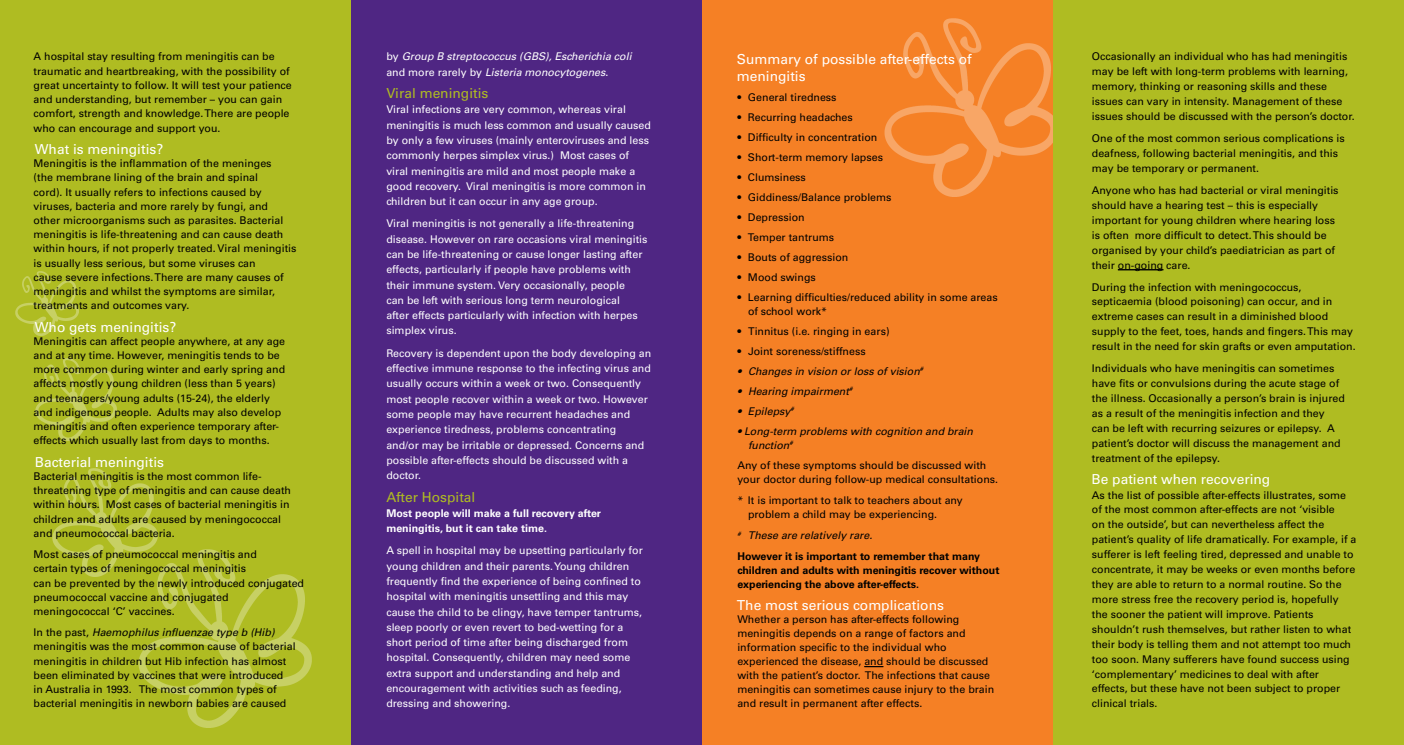
<style>
.page{position:relative;width:1404px;height:745px;background:#fff}
.page>*{position:absolute;margin:0;border:0;box-sizing:border-box;transform-origin:0 0}
.t1{font:13.75px/16.5px "Univers";color:#fff}
.t2{font:13.75px "Univers";color:#afbc22}
.t3{font:10.62px/14.2px "Univers";color:#000}
.t4{font:10.62px/15.2px "Univers";color:#fff}
.t5{font:700 10.62px/21.1px "Univers";color:#000}
.t6{font:italic 10.62px/14px "Univers";color:#000}
.t7{font:italic 10.62px/15.2px "Univers";color:#fff}
.t8{font:700 10.62px/15.2px "Univers";color:#fff}
.s1{font-style:italic}
.s2{font-style:normal}
.s3{font-weight:400;font-style:italic}
</style>
<div class="page">
<div style="left:702px;top:0;width:350px;height:744px;background:#f58025"></div>
<img style="left:884px;top:18px;width:168px;height:178px">
<div style="left:0;top:0;width:351px;height:744px;background:#afbc22"></div>
<img style="left:16px;top:272px;width:62px;height:63px">
<img style="left:36px;top:358px;width:80px;height:82px">
<img style="left:52px;top:468px;width:105px;height:108px">
<img style="left:138px;top:549px;width:174px;height:178px">
<div style="left:1052px;top:0;width:351px;height:744px;background:#afbc22"></div>
<div style="left:351px;top:0;width:351px;height:744px;background:#4f2683"></div>
<svg style="left:864px;top:666px;width:19px;height:1px"></svg>
<hr style="left:1117px;top:269px;width:46px;height:1px;background:#000">
<p class="t3" style="left:34px;top:50px;width:260px">A hospital stay resulting from meningitis can be traumatic and heartbreaking, with the possibility of great uncertainty to follow. It will test your patience and understanding, but remember – you can gain comfort, strength and knowledge.There are people who can encourage and support you.</p>
<p class="t3" style="left:34px;top:156px;width:264px">Meningitis is the inflammation of the meninges<br>(the membrane lining of the brain and spinal<br>cord). It usually refers to infections caused by viruses, bacteria and more rarely by fungi, and other microorganisms such as parasites. Bacterial meningitis is life-threatening and can cause death within hours, if not properly treated. Viral meningitis is usually less serious, but some viruses can<br>cause severe infections.There are many causes of meningitis and whilst the symptoms are similar, treatments and outcomes vary.</p>
<p class="t3" style="left:34px;top:334px;width:253px">Meningitis can affect people anywhere, at any age and at any time. However, meningitis tends to be more common during winter and early spring and affects mostly young children (less than 5 years) and teenagers/young adults (15-24), the elderly and indigenous people. Adults may also develop meningitis and often experience temporary after&shy;effects which usually last from days to months.</p>
<p class="t3" style="left:34px;top:468px;width:259px">Bacterial meningitis is the most common life&shy;threatening type of meningitis and can cause death within hours. Most cases of bacterial meningitis in children and adults are caused by meningococcal and pneumococcal bacteria.</p>
<p class="t3" style="left:34px;top:547px;width:272px">Most cases of pneumococcal meningitis and<br>certain types of meningococcal meningitis<br>can be prevented by the newly introduced conjugated pneumococcal vaccine and conjugated meningococcal ‘C’ vaccines.</p>
<p class="t3" style="left:34px;top:625px;width:263px">In the past, <span class="s1">Haemophilus influenzae type b (Hib) </span>meningitis was the most common cause of bacterial meningitis in children but Hib infection has almost been eliminated by vaccines that were introduced<br>in Australia in 1993. The most common types of bacterial meningitis in newborn babies are caused</p>
<p class="t1" style="left:35px;top:141px;width:130px">What is meningitis?</p>
<p class="t1" style="left:35px;top:318px;width:143px">Who gets meningitis?</p>
<p class="t1" style="left:35px;top:453px;width:131px">Bacterial meningitis</p>
<p class="t7" style="left:386px;top:49px;width:247px"><span class="s2">by</span> Group B streptococcus (GBS), Escherichia coli <span class="s2">and more rarely by</span> Listeria monocytogenes<span class="s2">.</span></p>
<p class="t2" style="left:386px;top:85px;width:104px">Viral meningitis</p>
<p class="t4" style="left:386px;top:102px;width:266px">Viral infections are very common, whereas viral meningitis is much less common and usually caused by only a few viruses (mainly enteroviruses and less commonly herpes simplex virus.) Most cases of viral meningitis are mild and most people make a good recovery. Viral meningitis is more common in children but it can occur in any age group.</p>
<p class="t4" style="left:386px;top:216px;width:262px">Viral meningitis is not generally a life-threatening disease. However on rare occasions viral meningitis can be life-threatening or cause longer lasting after effects, particularly if people have problems with their immune system. Very occasionally, people<br>can be left with serious long term neurological<br>after effects particularly with infection with herpes simplex virus.</p>
<p class="t4" style="left:386px;top:345px;width:266px">Recovery is dependent upon the body developing an effective immune response to the infecting virus and usually occurs within a week or two. Consequently most people recover within a week or two. However some people may have recurrent headaches and experience tiredness, problems concentrating and/or may be irritable or depressed. Concerns and possible after-effects should be discussed with a doctor.</p>
<p class="t2" style="left:386px;top:488px;width:91px">After Hospital</p>
<p class="t8" style="left:386px;top:505px;width:216px">Most people will make a full recovery after meningitis, but it can take time.</p>
<p class="t4" style="left:386px;top:542px;width:258px">A spell in hospital may be upsetting particularly for young children and their parents.Young children frequently find the experience of being confined to hospital with meningitis unsettling and this may cause the child to be clingy, have temper tantrums, sleep poorly or even revert to bed-wetting for a short period of time after being discharged from hospital. Consequently, children may need some extra support and understanding and help and encouragement with activities such as feeding, dressing and showering.</p>
<p class="t1" style="left:736px;top:51px;width:236px">Summary of possible after-effects of meningitis</p>
<p class="t3" style="left:737px;top:90px;width:101px">• General tiredness</p>
<p class="t3" style="left:737px;top:110px;width:117px">• Recurring headaches</p>
<p class="t3" style="left:737px;top:130px;width:141px">• Difficulty in concentration</p>
<p class="t3" style="left:737px;top:150px;width:147px">• Short-term memory lapses</p>
<p class="t3" style="left:737px;top:170px;width:70px">• Clumsiness</p>
<p class="t3" style="left:737px;top:190px;width:156px">• Giddiness/Balance problems</p>
<p class="t3" style="left:737px;top:210px;width:69px">• Depression</p>
<p class="t3" style="left:737px;top:230px;width:98px">• Temper tantrums</p>
<p class="t3" style="left:737px;top:250px;width:112px">• Bouts of aggression</p>
<p class="t3" style="left:737px;top:270px;width:80px">• Mood swings</p>
<p class="t3" style="left:748px;top:290px;width:251px;text-indent:-11px">• Learning difficulties/reduced ability in some areas of school work*</p>
<p class="t3" style="left:737px;top:324px;width:154px">• Tinnitus (i.e. ringing in ears)</p>
<p class="t3" style="left:737px;top:344px;width:130px">• Joint soreness/stiffness</p>
<p class="t6" style="left:737px;top:364px;width:187px">• Changes in vision or loss of vision<sup>#</sup></p>
<p class="t6" style="left:737px;top:384px;width:117px">• Hearing impairment<sup>#</sup></p>
<p class="t6" style="left:737px;top:404px;width:58px">• Epilepsy<sup>#</sup></p>
<p class="t6" style="left:748px;top:424px;width:226px;text-indent:-11px">• Long-term problems with cognition and brain function<sup>#</sup></p>
<p class="t3" style="left:737px;top:458px;width:262px">Any of these symptoms should be discussed with your doctor during follow-up medical consultations.</p>
<p class="t3" style="left:748px;top:493px;width:216px;text-indent:-11px">* It is important to talk to teachers about any problem a child may be experiencing.</p>
<p class="t5" style="left:737px;top:524px;width:244px"><sup>#</sup> <span class="s3">These are relatively rare.<br></span>However it is important to remember that many</p>
<p class="t5" style="left:737px;top:563px;width:264px;line-height:14px">children and adults with meningitis recover without experiencing the above after-effects.</p>
<p class="t3" style="left:737px;top:612px;width:258px">Whether a person has after-effects following meningitis depends on a range of factors and information specific to the individual who experienced the disease, and should be discussed with the patient’s doctor. The infections that cause meningitis can sometimes cause injury to the brain and result in permanent after effects.</p>
<p class="t1" style="left:736px;top:597px;width:209px">The most serious complications</p>
<p class="t3" style="left:1091px;top:49px;width:264px;line-height:14.9px">Occasionally an individual who has had meningitis may be left with long-term problems with learning, memory, thinking or reasoning skills and these issues can vary in intensity. Management of these issues should be discussed with the person’s doctor.</p>
<p class="t3" style="left:1091px;top:131px;width:254px;line-height:14.9px">One of the most common serious complications is deafness, following bacterial meningitis, and this may be temporary or permanent.</p>
<p class="t3" style="left:1091px;top:183px;width:248px;line-height:14.9px">Anyone who has had bacterial or viral meningitis should have a hearing test – this is especially important for young children where hearing loss is often more difficult to detect.This should be organised by your child’s paediatrician as part of their on-going care.</p>
<p class="t3" style="left:1091px;top:279px;width:265px;line-height:14.9px">During the infection with meningococcus, septicaemia (blood poisoning) can occur, and in extreme cases can result in a diminished blood supply to the feet, toes, hands and fingers.This may result in the need for skin grafts or even amputation.</p>
<p class="t3" style="left:1091px;top:361px;width:254px;line-height:14.9px">Individuals who have meningitis can sometimes have fits or convulsions during the acute stage of the illness. Occasionally a person’s brain is injured as a result of the meningitis infection and they can be left with recurring seizures or epilepsy. A patient’s doctor will discuss the management and treatment of the epilepsy.</p>
<p class="t3" style="left:1091px;top:487px;width:266px;line-height:14.9px">As the list of possible after-effects illustrates, some of the most common after-effects are not ‘visible<br>on the outside’, but can nevertheless affect the patient’s quality of life dramatically. For example, if a sufferer is left feeling tired, depressed and unable to concentrate, it may be weeks or even months before they are able to return to a normal routine. So the more stress free the recovery period is, hopefully the sooner the patient will improve. Patients shouldn’t rush themselves, but rather listen to what their body is telling them and not attempt too much too soon. Many sufferers have found success using ‘complementary’ medicines to deal with after effects, but these have not been subject to proper clinical trials.</p>
<p class="t1" style="left:1091px;top:471px;width:180px">Be patient when recovering</p>
</div>
